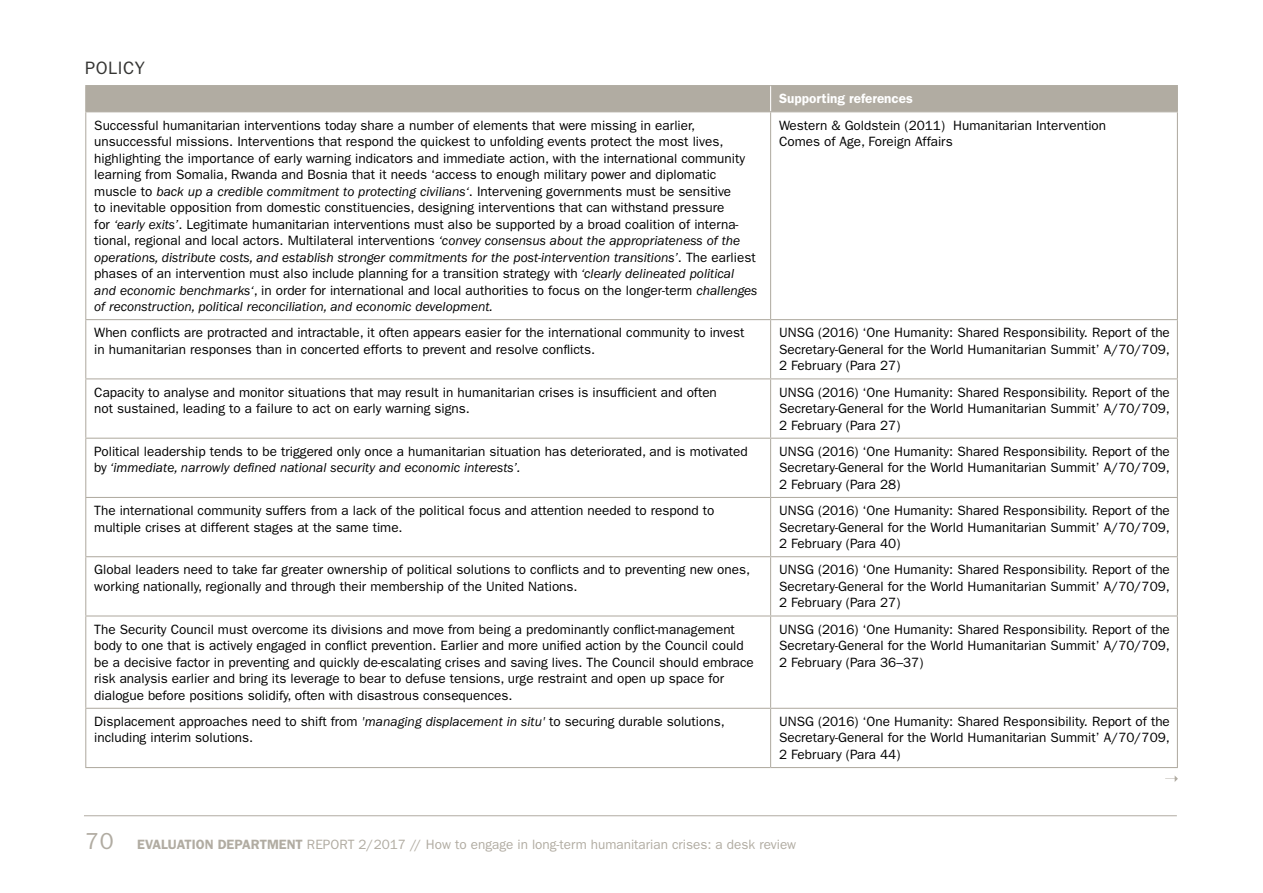
<style>
.page{position:relative;width:1263px;height:893px;background:#fff}
.page>*{position:absolute;margin:0;border:0;box-sizing:border-box;transform-origin:0 0}
.t1{font:18px "ITC Franklin Gothic Std";letter-spacing:.03em;color:#353533}
.t2{font:13.5px/16.5px "ITC Franklin Gothic Std";color:#000}
.t3{font:13.5px "ITC Franklin Gothic Std";color:#b1aca2}
.t4{font:600 13.5px "ITC Franklin Gothic Std";color:#fff}
.s1{font-style:italic}
.s2{font-size:23.25px}
.s3{font-weight:600}
</style>
<div class="page">
<hr style="left:84px;top:815px;width:1093px;height:1px;background:#b1aca2">
<svg style="left:771px;top:112px;width:406px;height:655px"></svg>
<hr style="left:85px;top:85px;width:686px;height:1px;background:#b1aca2">
<hr style="left:85px;top:112px;width:1px;height:207px;background:#b1aca2">
<hr style="left:85px;top:319px;width:686px;height:1px;background:#b1aca2">
<hr style="left:85px;top:320px;width:1px;height:58px;background:#b1aca2">
<hr style="left:85px;top:378px;width:686px;height:1px;background:#b1aca2">
<hr style="left:85px;top:379px;width:1px;height:59px;background:#b1aca2">
<hr style="left:85px;top:438px;width:686px;height:1px;background:#b1aca2">
<hr style="left:85px;top:439px;width:1px;height:58px;background:#b1aca2">
<hr style="left:85px;top:497px;width:686px;height:1px;background:#b1aca2">
<hr style="left:85px;top:498px;width:1px;height:58px;background:#b1aca2">
<hr style="left:85px;top:556px;width:686px;height:1px;background:#b1aca2">
<hr style="left:85px;top:557px;width:1px;height:58px;background:#b1aca2">
<hr style="left:85px;top:615px;width:686px;height:1px;background:#b1aca2">
<hr style="left:85px;top:616px;width:1px;height:92px;background:#b1aca2">
<hr style="left:85px;top:708px;width:686px;height:1px;background:#b1aca2">
<hr style="left:85px;top:709px;width:1px;height:58px;background:#b1aca2">
<hr style="left:85px;top:767px;width:686px;height:1px;background:#b1aca2">
<hr style="left:771px;top:85px;width:407px;height:1px;background:#b1aca2">
<div style="left:85px;top:86px;width:1093px;height:26px;background:#b1aca2"></div>
<hr style="left:771px;top:111px;width:407px;height:1px;background:#b1aca2">
<hr style="left:770px;top:112px;width:1px;height:207px;background:#b1aca2">
<hr style="left:1177px;top:112px;width:1px;height:207px;background:#b1aca2">
<hr style="left:771px;top:319px;width:407px;height:1px;background:#b1aca2">
<hr style="left:770px;top:320px;width:1px;height:58px;background:#b1aca2">
<hr style="left:1177px;top:320px;width:1px;height:58px;background:#b1aca2">
<hr style="left:771px;top:378px;width:407px;height:1px;background:#b1aca2">
<hr style="left:770px;top:379px;width:1px;height:59px;background:#b1aca2">
<hr style="left:1177px;top:379px;width:1px;height:59px;background:#b1aca2">
<hr style="left:771px;top:438px;width:407px;height:1px;background:#b1aca2">
<hr style="left:770px;top:439px;width:1px;height:58px;background:#b1aca2">
<hr style="left:1177px;top:439px;width:1px;height:58px;background:#b1aca2">
<hr style="left:771px;top:497px;width:407px;height:1px;background:#b1aca2">
<hr style="left:770px;top:498px;width:1px;height:58px;background:#b1aca2">
<hr style="left:1177px;top:498px;width:1px;height:58px;background:#b1aca2">
<hr style="left:771px;top:556px;width:407px;height:1px;background:#b1aca2">
<hr style="left:770px;top:557px;width:1px;height:58px;background:#b1aca2">
<hr style="left:1177px;top:557px;width:1px;height:58px;background:#b1aca2">
<hr style="left:771px;top:615px;width:407px;height:1px;background:#b1aca2">
<hr style="left:770px;top:616px;width:1px;height:92px;background:#b1aca2">
<hr style="left:1177px;top:616px;width:1px;height:92px;background:#b1aca2">
<hr style="left:771px;top:708px;width:407px;height:1px;background:#b1aca2">
<hr style="left:770px;top:709px;width:1px;height:58px;background:#b1aca2">
<hr style="left:1177px;top:709px;width:1px;height:58px;background:#b1aca2">
<hr style="left:771px;top:767px;width:407px;height:1px;background:#b1aca2">
<svg style="left:1165px;top:775px;width:13px;height:7px"></svg>
<h1 class="t1" style="left:85px;top:57px;width:61px">POLICY</h1>
<p class="t4" style="left:779px;top:91px;width:135px">Supporting references</p>
<p class="t2" style="left:94px;top:117px;width:665px">Successful humanitarian interventions today share a number of elements that were missing in earlier, unsuccessful missions. Interventions that respond the quickest to unfolding events protect the most lives, highlighting the importance of early warning indicators and immediate action, with the international community learning from Somalia, Rwanda and Bosnia that it needs ‘access to enough military power and diplomatic muscle to <span class="s1">back up a credible commitment to protecting civilians‘</span>. Intervening governments must be sensitive<br>to inevitable opposition from domestic constituencies, designing interventions that can withstand pressure<br>for <span class="s1">‘early exits’</span>. Legitimate humanitarian interventions must also be supported by a broad coalition of interna&shy;tional, regional and local actors. Multilateral interventions <span class="s1">‘convey consensus about the appropriateness of the operations, distribute costs, and establish stronger commitments for the post-intervention transitions’</span>. The earliest phases of an intervention must also include planning for a transition strategy with <span class="s1">‘clearly delineated political and economic benchmarks‘</span>, in order for international and local authorities to focus on the longer-term <span class="s1">challenges of reconstruction, political reconciliation, and economic development.</span></p>
<p class="t2" style="left:779px;top:117px;width:329px">Western &amp; Goldstein (2011) Humanitarian Intervention<br>Comes of Age, Foreign Affairs</p>
<p class="t2" style="left:94px;top:325px;width:652px">When conflicts are protracted and intractable, it often appears easier for the international community to invest in humanitarian responses than in concerted efforts to prevent and resolve conflicts.</p>
<p class="t2" style="left:779px;top:325px;width:392px;text-align:justify">UNSG (2016) ‘One Humanity: Shared Responsibility. Report of the Secretary-General for the World Humanitarian Summit’ A/70/709, 2 February (Para 27)</p>
<p class="t2" style="left:94px;top:384px;width:624px">Capacity to analyse and monitor situations that may result in humanitarian crises is insufficient and often not sustained, leading to a failure to act on early warning signs.</p>
<p class="t2" style="left:779px;top:384px;width:392px;text-align:justify">UNSG (2016) ‘One Humanity: Shared Responsibility. Report of the Secretary-General for the World Humanitarian Summit’ A/70/709, 2 February (Para 27)</p>
<p class="t2" style="left:94px;top:443px;width:655px">Political leadership tends to be triggered only once a humanitarian situation has deteriorated, and is motivated by <span class="s1">‘immediate, narrowly defined national security and economic interests’.</span></p>
<p class="t2" style="left:779px;top:443px;width:392px;text-align:justify">UNSG (2016) ‘One Humanity: Shared Responsibility. Report of the Secretary-General for the World Humanitarian Summit’ A/70/709, 2 February (Para 28)</p>
<p class="t2" style="left:94px;top:502px;width:622px">The international community suffers from a lack of the political focus and attention needed to respond to multiple crises at different stages at the same time.</p>
<p class="t2" style="left:779px;top:502px;width:392px;text-align:justify">UNSG (2016) ‘One Humanity: Shared Responsibility. Report of the Secretary-General for the World Humanitarian Summit’ A/70/709, 2 February (Para 40)</p>
<p class="t2" style="left:94px;top:562px;width:657px">Global leaders need to take far greater ownership of political solutions to conflicts and to preventing new ones, working nationally, regionally and through their membership of the United Nations.</p>
<p class="t2" style="left:779px;top:562px;width:392px;text-align:justify">UNSG (2016) ‘One Humanity: Shared Responsibility. Report of the Secretary-General for the World Humanitarian Summit’ A/70/709, 2 February (Para 27)</p>
<p class="t2" style="left:94px;top:621px;width:661px">The Security Council must overcome its divisions and move from being a predominantly conflict-management body to one that is actively engaged in conflict prevention. Earlier and more unified action by the Council could be a decisive factor in preventing and quickly de-escalating crises and saving lives. The Council should embrace risk analysis earlier and bring its leverage to bear to defuse tensions, urge restraint and open up space for dialogue before positions solidify, often with disastrous consequences.</p>
<p class="t2" style="left:779px;top:621px;width:392px;text-align:justify">UNSG (2016) ‘One Humanity: Shared Responsibility. Report of the Secretary-General for the World Humanitarian Summit’ A/70/709, 2 February (Para 36–37)</p>
<p class="t2" style="left:94px;top:713px;width:632px">Displacement approaches need to shift from <span class="s1">'managing displacement in situ'</span> to securing durable solutions, including interim solutions.</p>
<p class="t2" style="left:779px;top:713px;width:392px;text-align:justify">UNSG (2016) ‘One Humanity: Shared Responsibility. Report of the Secretary-General for the World Humanitarian Summit’ A/70/709, 2 February (Para 44)</p>
<p class="t3" style="left:85px;top:837px;width:712px"><span class="s2">70</span> <span class="s3">EVALUATION DEPARTMENT</span> REPORT 2/2017 // How to engage in long-term humanitarian crises: a desk review</p>
</div>
